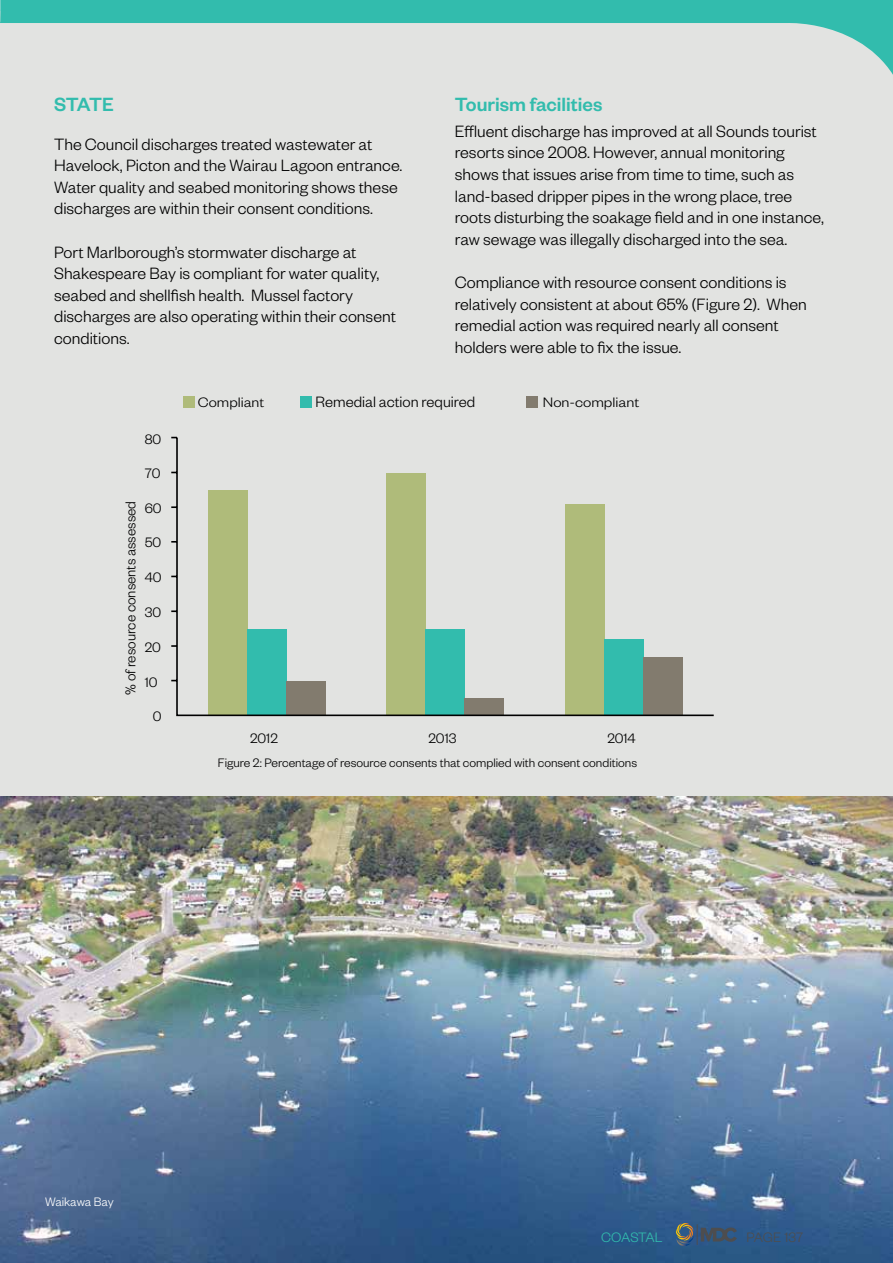
<style>
.page{position:relative;width:893px;height:1263px;background:#fff}
.page>*{position:absolute;margin:0;border:0;box-sizing:border-box;transform-origin:0 0}
.t1{font:500 21px "Founders Grotesk";color:#32bcad}
.t2{font:300 18px/21.6px "Founders Grotesk";color:#000}
.t3{font:300 16.5px "Founders Grotesk";color:#000}
.t4{font:300 15.6px "Founders Grotesk";color:#000;scale:.96 1}
.t5{font:300 15px "Founders Grotesk";color:#000}
.t6{font:300 15px "Founders Grotesk";color:#000;scale:1.1 1}
.t7{font:300 15px "Founders Grotesk";color:#000;scale:1.09 1}
.t8{font:300 15px "Founders Grotesk";letter-spacing:-.02em;color:#32bcad}
.t9{font:300 15px "Founders Grotesk";letter-spacing:-.01em;color:#4d4d4f}
.t10{font:300 13.5px "Founders Grotesk";color:#000}
.t11{font:300 13.5px "Founders Grotesk";letter-spacing:-.005em;color:#fff}
</style>
<div class="page">
<div style="left:0;top:11px;width:893px;height:786px;background:#e2e3e1"></div>
<img style="left:0;top:797px;width:893px;height:466px">
<svg style="left:675px;top:1223px;width:62px;height:23px"></svg>
<div style="left:301px;top:396px;width:11px;height:11px;background:#32bcad"></div>
<div style="left:183px;top:396px;width:12px;height:11px;background:#afbb7a"></div>
<div style="left:527px;top:396px;width:11px;height:11px;background:#827b6e"></div>
<svg style="left:171px;top:436px;width:543px;height:281px"></svg>
<svg style="left:0;top:0;width:893px;height:75px"></svg>
<p class="t1" style="left:54px;top:91px;width:61px">STATE</p>
<p class="t2" style="left:54px;top:132px;width:350px">The Council discharges treated wastewater at Havelock, Picton and the Wairau Lagoon entrance.<br>Water quality and seabed monitoring shows these discharges are within their consent conditions.</p>
<p class="t2" style="left:54px;top:240px;width:343px">Port Marlborough’s stormwater discharge at Shakespeare Bay is compliant for water quality, seabed and shellfish health. Mussel factory discharges are also operating within their consent conditions.</p>
<p class="t1" style="left:455px;top:91px;width:149px">Tourism facilities</p>
<p class="t2" style="left:455px;top:119px;width:371px">Effluent discharge has improved at all Sounds tourist resorts since 2008. However, annual monitoring shows that issues arise from time to time, such as land-based dripper pipes in the wrong place, tree roots disturbing the soakage field and in one instance, raw sewage was illegally discharged into the sea.</p>
<p class="t2" style="left:455px;top:271px;width:353px">Compliance with resource consent conditions is relatively consistent at about 65% (Figure 2). When remedial action was required nearly all consent holders were able to fix the issue.</p>
<p class="t5" style="left:145px;top:430px;width:18px">80</p>
<p class="t5" style="left:145px;top:464px;width:17px">70</p>
<p class="t4" style="left:121px;top:695px;width:203px;rotate:-90deg">% of resource consents assessed</p>
<p class="t5" style="left:145px;top:499px;width:18px">60</p>
<p class="t5" style="left:145px;top:534px;width:18px">50</p>
<p class="t5" style="left:145px;top:568px;width:18px">40</p>
<p class="t5" style="left:145px;top:603px;width:18px">30</p>
<p class="t5" style="left:145px;top:638px;width:18px">20</p>
<p class="t5" style="left:145px;top:673px;width:14px">10</p>
<p class="t5" style="left:153px;top:707px;width:10px">0</p>
<p class="t3" style="left:315px;top:392px;width:161px">Remedial action required</p>
<p class="t7" style="left:198px;top:394px;width:62px">Compliant</p>
<p class="t6" style="left:543px;top:394px;width:89px">Non-compliant</p>
<p class="t5" style="left:250px;top:729px;width:29px">2012</p>
<p class="t5" style="left:428px;top:729px;width:29px">2013</p>
<p class="t5" style="left:607px;top:729px;width:30px">2014</p>
<p class="t10" style="left:218px;top:754px;width:421px">Figure 2: Percentage of resource consents that complied with consent conditions</p>
<p class="t11" style="left:45px;top:1193px;width:70px">Waikawa Bay</p>
<p class="t8" style="left:601px;top:1228px;width:63px">COASTAL</p>
<p class="t9" style="left:746px;top:1228px;width:58px">PAGE 137</p>
</div>
